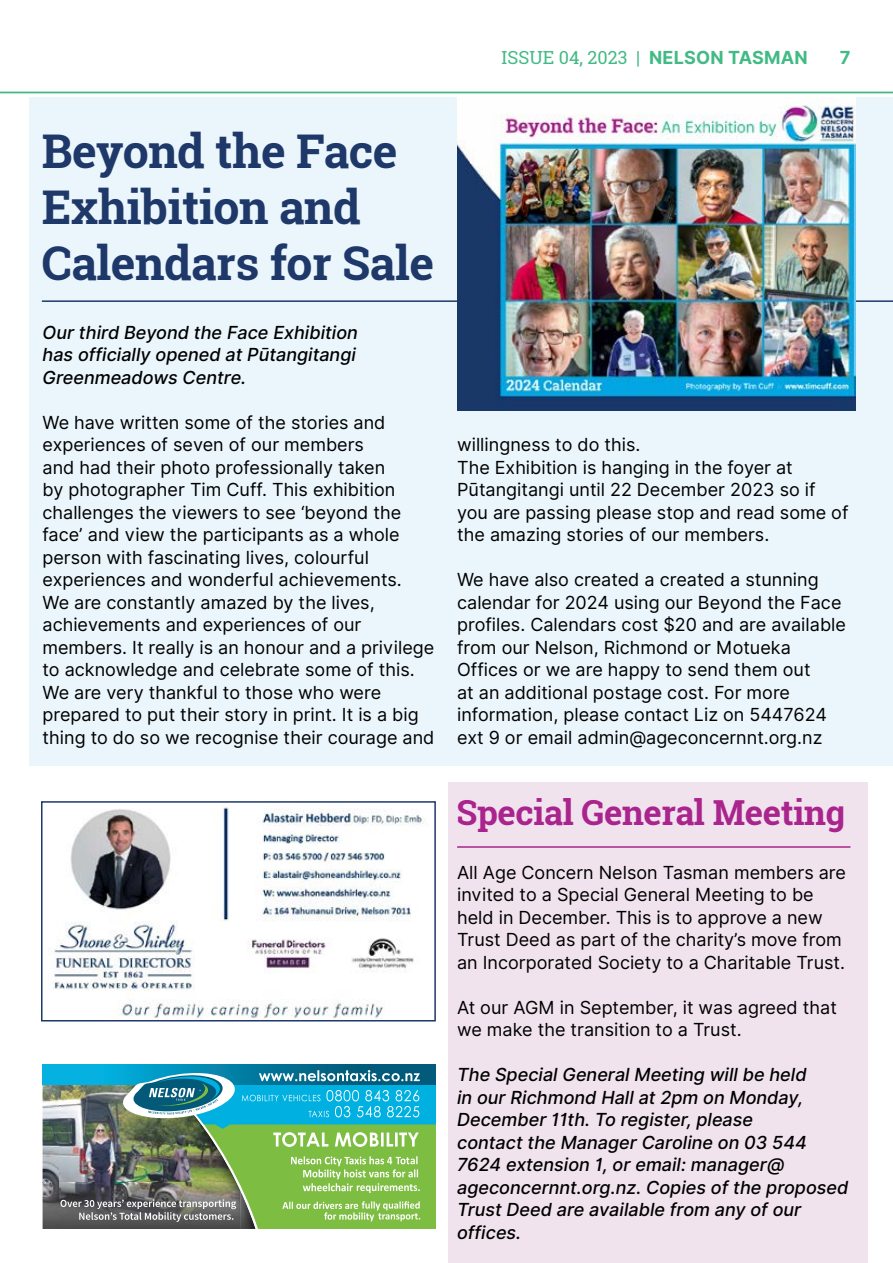
<style>
.page{position:relative;width:893px;height:1263px;background:#fff}
.page>*{position:absolute;margin:0;border:0;box-sizing:border-box;transform-origin:0 0}
.t1{font:700 46.5px/55.8px "Roboto Slab";letter-spacing:-.01em;color:#1e3869}
.t2{font:700 34.5px "Roboto Slab";letter-spacing:-.01em;color:#a9258d}
.t3{font:18px/22.5px "Inter";color:#000}
.t4{font:italic 500 18px/22.5px "Inter";color:#000;text-align:justify}
.t5{font:18px "Roboto Slab";color:#42ba85}
.t6{font:700 18px "Inter";color:#42ba85}
.s1{font-family:"Inter";font-weight:700}
</style>
<div class="page">
<hr style="left:0;top:92px;width:893px;height:1px;background:#42ba85">
<div style="left:448px;top:782px;width:419px;height:481px;background:#f1e3ee"></div>
<div style="left:30px;top:98px;width:863px;height:668px;background:#ebf6fc"></div>
<hr style="left:42px;top:300px;width:851px;height:2px;background:#1e3869">
<hr style="left:457px;top:846px;width:393px;height:2px;background:#a9258d">
<img style="left:457px;top:98px;width:398px;height:313px">
<img style="left:52px;top:807px;width:373px;height:211px">
<div style="left:41px;top:801px;width:395px;height:220px;border:2px solid #1e3869"></div>
<svg style="left:43px;top:1065px;width:393px;height:5px;background:#0281a8"></svg>
<img style="left:43px;top:1070px;width:393px;height:159px">
<p class="t5" style="left:502px;top:45px;width:308px">ISSUE 04, 2023 | <span class="s1">NELSON TASMAN</span></p>
<p class="t6" style="left:840px;top:44px;width:12px">7</p>
<h1 class="t1" style="left:42px;top:123px;width:394px">Beyond the Face<br>Exhibition and<br>Calendars for Sale</h1>
<p class="t4" style="left:43px;top:321px;width:317px">Our third Beyond the Face Exhibition has officially opened at Pūtangitangi Greenmeadows Centre.</p>
<p class="t3" style="left:43px;top:411px;width:393px">We have written some of the stories and experiences of seven of our members<br>and had their photo professionally taken<br>by photographer Tim Cuff. This exhibition challenges the viewers to see ‘beyond the face’ and view the participants as a whole person with fascinating lives, colourful experiences and wonderful achievements.<br>We are constantly amazed by the lives, achievements and experiences of our members. It really is an honour and a privilege to acknowledge and celebrate some of this.<br>We are very thankful to those who were prepared to put their story in print. It is a big thing to do so we recognise their courage and</p>
<p class="t3" style="left:457px;top:433px;width:393px">willingness to do this.<br>The Exhibition is hanging in the foyer at Pūtangitangi until 22 December 2023 so if you are passing please stop and read some of the amazing stories of our members.</p>
<p class="t3" style="left:457px;top:568px;width:390px">We have also created a created a stunning calendar for 2024 using our Beyond the Face profiles. Calendars cost $20 and are available from our Nelson, Richmond or Motueka Offices or we are happy to send them out<br>at an additional postage cost. For more information, please contact Liz on 5447624 ext 9 or email admin@ageconcernnt.org.nz</p>
<h2 class="t2" style="left:456px;top:789px;width:390px">Special General Meeting</h2>
<p class="t3" style="left:457px;top:861px;width:390px">All Age Concern Nelson Tasman members are invited to a Special General Meeting to be held in December. This is to approve a new Trust Deed as part of the charity’s move from an Incorporated Society to a Charitable Trust.</p>
<p class="t3" style="left:457px;top:996px;width:381px">At our AGM in September, it was agreed that we make the transition to a Trust.</p>
<p class="t4" style="left:457px;top:1064px;width:393px;text-align:left">The Special General Meeting will be held<br>in our Richmond Hall at 2pm on Monday, December 11th. To register, please<br>contact the Manager Caroline on 03 544<br>7624 extension 1, or email: manager@ ageconcernnt.org.nz. Copies of the proposed Trust Deed are available from any of our offices.</p>
</div>
